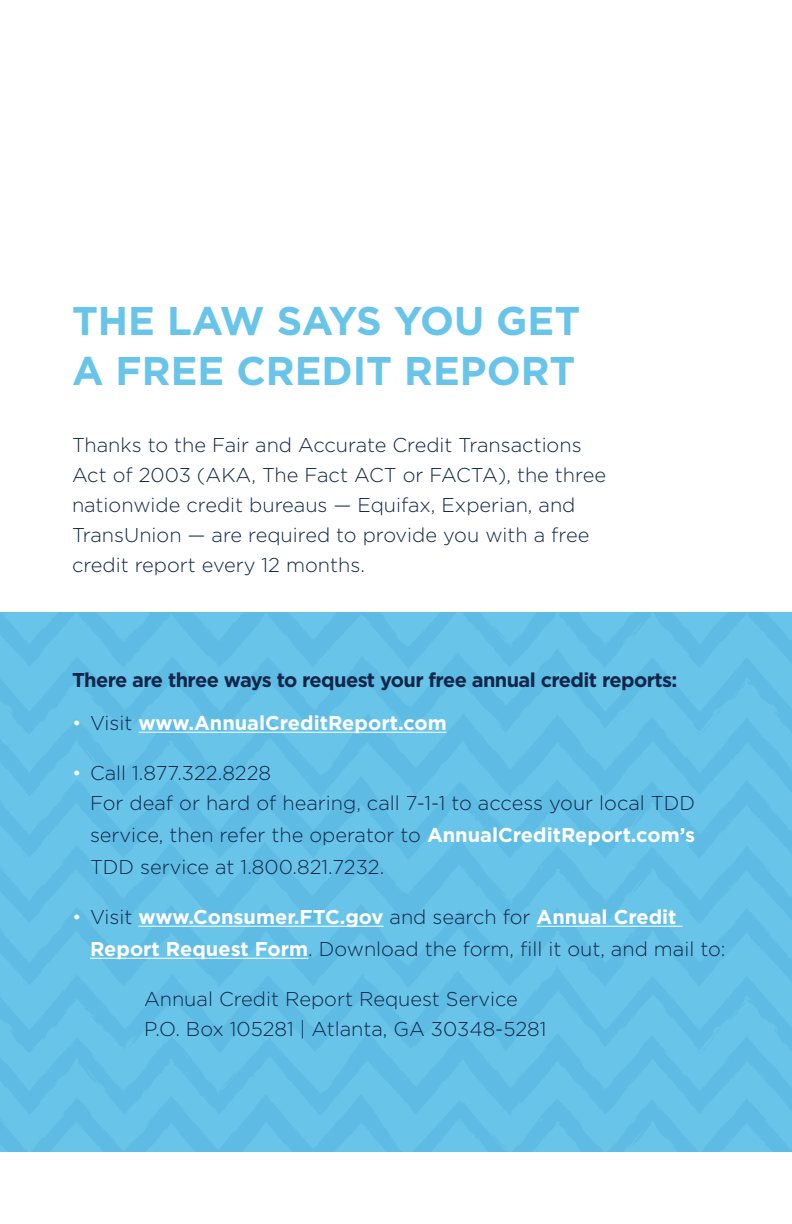
<style>
.page{position:relative;width:792px;height:1224px;background:#fff}
.page>*{position:absolute;margin:0;border:0;box-sizing:border-box;transform-origin:0 0}
.t1{font:700 40px/50px "Gotham";color:#69c4e9}
.t2{font:300 20px/30px "Gotham";color:#122649}
.t3{font:700 20px "Gotham";letter-spacing:-.03em;color:#122649}
.t4{font:700 20px "Gotham";color:#fff}
.s1{font-weight:300}
.s2{font-weight:300;color:#122649}
.s3{color:#fff}
.s4{font-weight:700;color:#fff}
</style>
<div class="page">
<svg style="left:747px;top:612px;width:45px;height:540px;background:#64c1e7"></svg>
<svg style="left:0;top:798px;width:747px;height:39px;background:#64c0e6"></svg>
<svg style="left:0;top:669px;width:747px;height:44px;background:#64c0e7"></svg>
<svg style="left:0;top:612px;width:747px;height:57px;background:#64c1e7"></svg>
<svg style="left:0;top:713px;width:747px;height:85px;background:#65c1e7"></svg>
<svg style="left:0;top:1116px;width:747px;height:36px;background:#64c0e6"></svg>
<svg style="left:0;top:988px;width:747px;height:44px;background:#64c0e7"></svg>
<svg style="left:0;top:837px;width:747px;height:66px;background:#64c0e7"></svg>
<svg style="left:0;top:903px;width:747px;height:85px;background:#65c1e7"></svg>
<svg style="left:0;top:1032px;width:747px;height:84px;background:#64c1e7"></svg>
<hr style="left:138px;top:732px;width:309px;height:1px;background:#fff">
<hr style="left:138px;top:926px;width:246px;height:1px;background:#fff">
<hr style="left:537px;top:926px;width:146px;height:1px;background:#fff">
<hr style="left:90px;top:958px;width:218px;height:1px;background:#fff">
<p class="t1" style="left:72px;top:295px;width:510px">THE LAW SAYS YOU GET<br>A FREE CREDIT REPORT</p>
<p class="t2" style="left:72px;top:429px;width:536px">Thanks to the Fair and Accurate Credit Transactions Act of 2003 (AKA, The Fact ACT or FACTA), the three nationwide credit bureaus — Equifax, Experian, and TransUnion — are required to provide you with a free credit report every 12 months.</p>
<p class="t3" style="left:72px;top:667px;width:607px">There are three ways to request your free annual credit reports:</p>
<p class="t4" style="left:72px;top:710px;width:376px"><span class="s1">•</span> <span class="s2">Visit</span> www.AnnualCreditReport.com</p>
<p class="t2" style="left:90px;top:758px;width:607px;text-indent:-18px"><span class="s3">•</span> Call 1.877.322.8228<br>For deaf or hard of hearing, call 7-1-1 to access your local TDD</p>
<p class="t2" style="left:90px;top:819px;width:607px;line-height:32px">service, then refer the operator to <span class="s4">AnnualCreditReport.com’s<br></span>TDD service at 1.800.821.7232.</p>
<p class="t2" style="left:90px;top:901px;width:637px;line-height:32px;text-indent:-18px"><span class="s3">•</span> Visit <span class="s4">www.Consumer.FTC.gov</span> and search for <span class="s4">Annual Credit<br>Report Request Form</span>. Download the form, fill it out, and mail to:</p>
<p class="t2" style="left:144px;top:984px;width:404px">Annual Credit Report Request Service<br>P.O. Box 105281 | Atlanta, GA 30348-5281</p>
</div>
